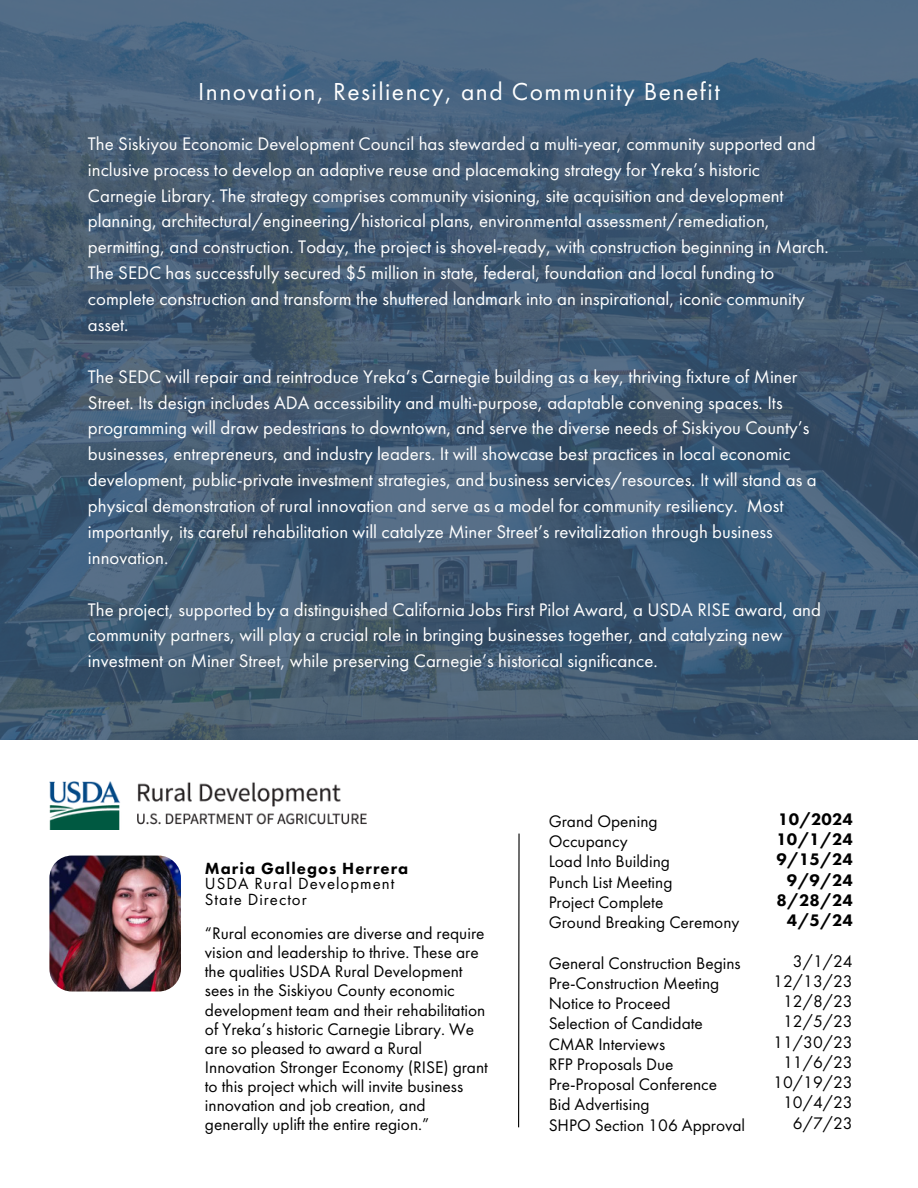
<style>
.page{position:relative;width:918px;height:1188px;background:#fff}
.page>*{position:absolute;margin:0;border:0;box-sizing:border-box;transform-origin:0 0}
.t1{font:25.5px "Futura PT";letter-spacing:.06em;color:#fff}
.t2{font:18.9px/25.8px "Futura PT";color:#fff}
.t3{font:17.4px/20.2px "Futura PT";color:#000}
.t4{font:800 17.4px/20.2px "Futura PT";color:#000;text-align:center}
.t5{font:16.8px/15.8px "Futura PT";letter-spacing:.06em;color:#000}
.t6{font:800 16.8px "Futura PT";letter-spacing:.06em;color:#000}
</style>
<div class="page">
<img style="left:0;top:0;width:918px;height:740px">
<img style="left:49px;top:856px;width:132px;height:136px;border-radius:22px">
<img style="left:49px;top:781px;width:318px;height:49px">
<hr style="left:518px;top:834px;width:2px;height:293px;background:#000">
<h3 class="t1" style="left:198px;top:75px;width:523px">Innovation, Resiliency, and Community Benefit</h3>
<h3 class="t2" style="left:88px;top:130px;width:743px">The Siskiyou Economic Development Council has stewarded a multi-year, community supported and inclusive process to develop an adaptive reuse and placemaking strategy for Yreka’s historic Carnegie Library. The strategy comprises community visioning, site acquisition and development planning, architectural/engineering/historical plans, environmental assessment/remediation, permitting, and construction. Today, the project is shovel-ready, with construction beginning in March.<br>The SEDC has successfully secured $5 million in state, federal, foundation and local funding to complete construction and transform the shuttered landmark into an inspirational, iconic community asset.</h3>
<p class="t2" style="left:88px;top:363px;width:730px">The SEDC will repair and reintroduce Yreka’s Carnegie building as a key, thriving fixture of Miner Street. Its design includes ADA accessibility and multi-purpose, adaptable convening spaces. Its programming will draw pedestrians to downtown, and serve the diverse needs of Siskiyou County’s businesses, entrepreneurs, and industry leaders. It will showcase best practices in local economic development, public-private investment strategies, and business services/resources. It will stand as a physical demonstration of rural innovation and serve as a model for community resiliency. Most importantly, its careful rehabilitation will catalyze Miner Street’s revitalization through business innovation.</p>
<h2 class="t2" style="left:88px;top:596px;width:735px">The project, supported by a distinguished California Jobs First Pilot Award, a USDA RISE award, and community partners, will play a crucial role in bringing businesses together, and catalyzing new investment on Miner Street, while preserving Carnegie’s historical significance.</h2>
<p class="t6" style="left:205px;top:857px;width:205px">Maria Gallegos Herrera</p>
<h3 class="t5" style="left:205px;top:876px;width:191px">USDA Rural Development<br>State Director</h3>
<h3 class="t3" style="left:205px;top:924px;width:285px;line-height:19.2px">“Rural economies are diverse and require vision and leadership to thrive. These are the qualities USDA Rural Development sees in the Siskiyou County economic development team and their rehabilitation of Yreka’s historic Carnegie Library. We are so pleased to award a Rural Innovation Stronger Economy (RISE) grant to this project which will invite business innovation and job creation, and generally uplift the entire region.”</h3>
<h3 class="t3" style="left:549px;top:811px;width:192px">Grand Opening<br>Occupancy<br>Load Into Building<br>Punch List Meeting<br>Project Complete<br>Ground Breaking Ceremony</h3>
<h3 class="t3" style="left:549px;top:953px;width:193px">General Construction Begins<br>Pre-Construction Meeting<br>Notice to Proceed<br>Selection of Candidate<br>CMAR Interviews<br>RFP Proposals Due<br>Pre-Proposal Conference<br>Bid Advertising</h3>
<h3 class="t3" style="left:549px;top:1115px;width:198px">SHPO Section 106 Approval</h3>
<p class="t4" style="left:777px;top:809px;width:78px">10/2024<br>10/1/24<br>9/15/24<br>9/9/24<br>8/28/24<br>4/5/24</p>
<p class="t3" style="left:773px;top:951px;width:81px;text-align:right">3/1/24<br>12/13/23<br>12/8/23<br>12/5/23<br>11/30/23<br>11/6/23<br>10/19/23<br>10/4/23<br>6/7/23</p>
</div>
